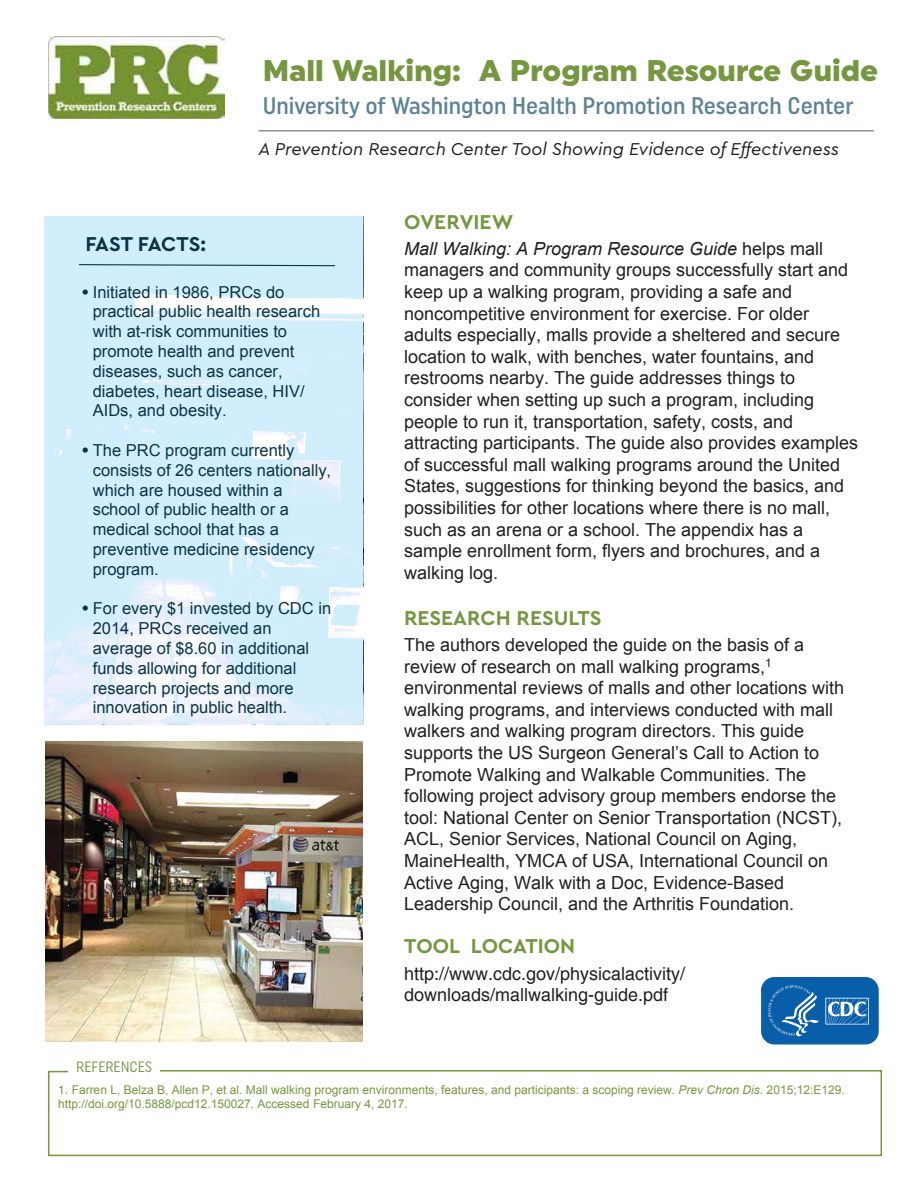
<style>
.page{position:relative;width:918px;height:1188px;background:#fff}
.page>*{position:absolute;margin:0;border:0;box-sizing:border-box;transform-origin:0 0}
.t1{font:900 29.85px "Uniform";color:#769741}
.t2{font:500 24px "Uniform Condensed";color:#5d8395}
.t3{font:700 21px "Cera Basic";color:#769741}
.t4{font:700 21px "Cera Basic";letter-spacing:-.005em;color:#0b3543}
.t5{font:18px/21.6px "Arial";color:#231f20}
.t6{font:18px/21.6px "Helvetica";color:#231f20}
.t7{font:italic 18px "Cera Basic";color:#231f20}
.t8{font:16.5px/19.8px "Arial";color:#0b3543}
.t9{font:15px "Uniform Condensed";color:#769741}
.t10{font:12px/14.4px "Arial";color:#769741}
.s1{font-family:"Helvetica"}
.s2{font-style:italic}
</style>
<div class="page">
<svg style="left:45px;top:216px;width:318px;height:508px;fill:#d1eefc"></svg>
<hr style="left:259px;top:130px;width:615px;height:1px;background:#595a5c">
<img style="left:49px;top:37px;width:176px;height:82px">
<svg style="left:78px;top:264px;width:258px;height:3px"></svg>
<img style="left:45px;top:742px;width:317px;height:299px">
<svg style="left:760px;top:976px;width:120px;height:69px"></svg>
<svg style="left:48px;top:1070px;width:834px;height:87px"></svg>
<h1 class="t1" style="left:263px;top:53px;width:617px">Mall Walking: A Program Resource Guide</h1>
<h2 class="t2" style="left:263px;top:92px;width:592px">University of Washington Health Promotion Research Center</h2>
<p class="t7" style="left:259px;top:138px;width:582px">A Prevention Research Center Tool Showing Evidence of Effectiveness</p>
<h3 class="t4" style="left:85px;top:231px;width:122px">FAST FACTS:</h3>
<p class="t8" style="left:93px;top:282px;width:229px;text-indent:-10px"><span class="s1">•</span> Initiated in 1986, PRCs do practical public health research with at-risk communities to promote health and prevent diseases, such as cancer, diabetes, heart disease, HIV/<br>AIDs, and obesity.</p>
<p class="t8" style="left:93px;top:441px;width:240px;text-indent:-10px"><span class="s1">•</span> The PRC program currently consists of 26 centers nationally, which are housed within a school of public health or a medical school that has a preventive medicine residency program.</p>
<p class="t8" style="left:93px;top:599px;width:240px;text-indent:-10px"><span class="s1">•</span> For every $1 invested by CDC in<br>2014, PRCs received an average of $8.60 in additional funds allowing for additional research projects and more innovation in public health.</p>
<h3 class="t9" style="left:76px;top:1058px;width:78px">REFERENCES</h3>
<h3 class="t3" style="left:404px;top:209px;width:111px">OVERVIEW</h3>
<p class="t5" style="left:404px;top:238px;width:456px"><span class="s2">Mall Walking: A Program Resource Guide</span> helps mall managers and community groups successfully start and keep up a walking program, providing a safe and noncompetitive environment for exercise. For older adults especially, malls provide a sheltered and secure location to walk, with benches, water fountains, and restrooms nearby. The guide addresses things to consider when setting up such a program, including people to run it, transportation, safety, costs, and attracting participants. The guide also provides examples of successful mall walking programs around the United States, suggestions for thinking beyond the basics, and possibilities for other locations where there is no mall, such as an arena or a school. The appendix has a sample enrollment form, flyers and brochures, and a walking log.</p>
<h3 class="t3" style="left:404px;top:606px;width:199px">RESEARCH RESULTS</h3>
<p class="t5" style="left:404px;top:634px;width:442px">The authors developed the guide on the basis of a review of research on mall walking programs,<sup>1 </sup>environmental reviews of malls and other locations with walking programs, and interviews conducted with mall walkers and walking program directors. This guide supports the US Surgeon General’s Call to Action to Promote Walking and Walkable Communities. The following project advisory group members endorse the tool: National Center on Senior Transportation (NCST), ACL, Senior Services, National Council on Aging, MaineHealth, YMCA of USA, International Council on Active Aging, Walk with a Doc, Evidence-Based Leadership Council, and the Arthritis Foundation.</p>
<h3 class="t3" style="left:404px;top:934px;width:173px">TOOL LOCATION</h3>
<p class="t6" style="left:404px;top:963px;width:283px">http://www.cdc.gov/physicalactivity/ downloads/mallwalking-guide.pdf</p>
<p class="t10" style="left:58px;top:1082px;width:788px"><span class="s1">1.</span> Farren L, Belza B, Allen P, et al. Mall walking program environments, features, and participants: a scoping review. <span class="s2">Prev Chron Dis</span>. 2015;12:E129. http://doi.org/10.5888/pcd12.150027. Accessed February 4, 2017.</p>
</div>
